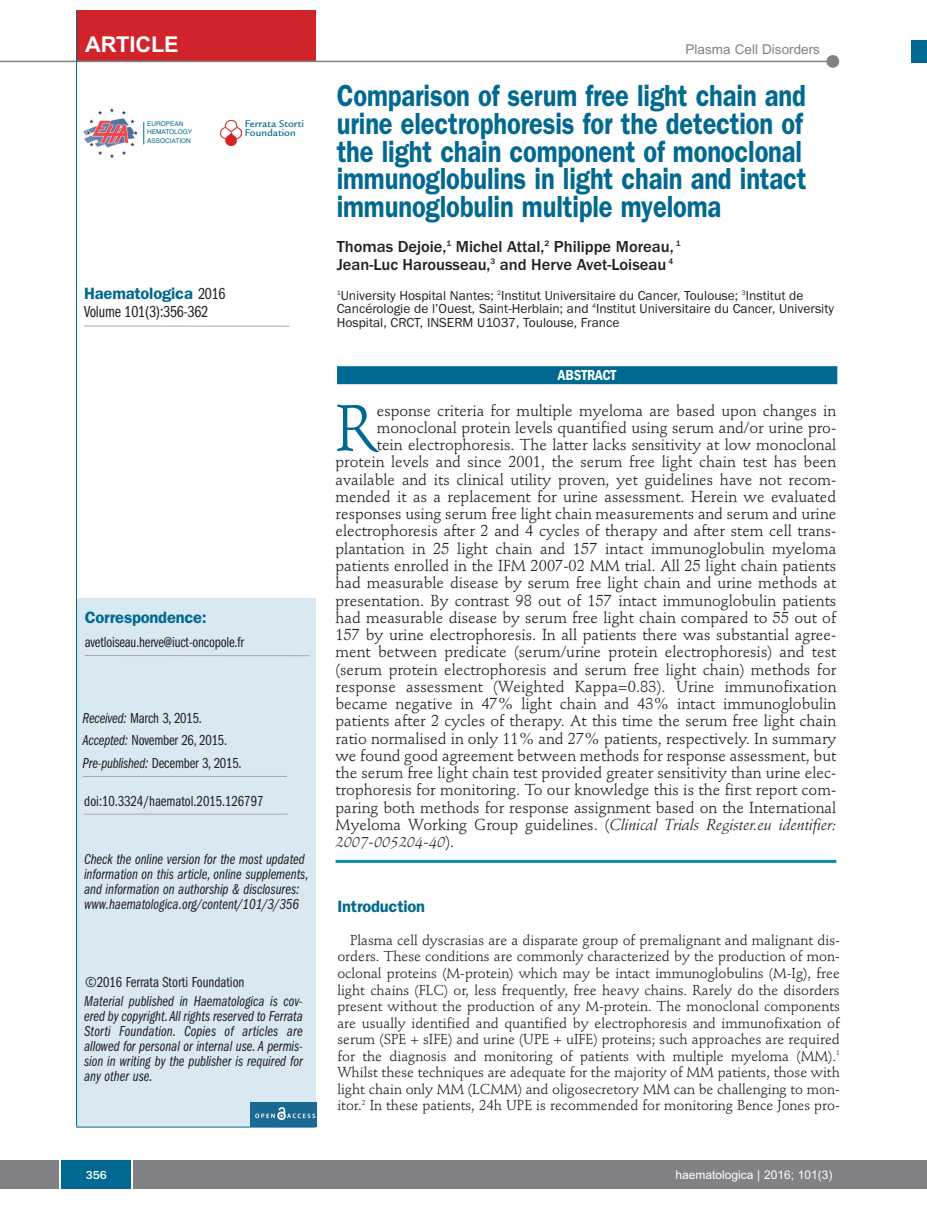
<style>
.page{position:relative;width:927px;height:1225px;background:#fff}
.page>*{position:absolute;margin:0;border:0;box-sizing:border-box;transform-origin:0 0}
.t1{font:64.05px "Stempel Schneidler";color:#006991}
.t2{font:600 30.6px/27.8px "Franklin Gothic";letter-spacing:-.005em;color:#006991;scale:.83 1}
.t3{font:700 21.75px "Arial";letter-spacing:-.01em;color:#fff}
.t4{font:500 16.5px/18px "Franklin Gothic";color:#231f20}
.t5{font:600 16.5px "Franklin Gothic";letter-spacing:-.01em;color:#006991}
.t6{font:16.5px "Franklin Gothic Book Cmpr";letter-spacing:-.01em;color:#231f20}
.t7{font:15.75px "Stempel Schneidler";color:#231f20}
.t8{font:italic 15.75px "Stempel Schneidler";color:#231f20}
.t9{font:15px/15px "Franklin Gothic Book Cmpr Ital";color:#231f20}
.t10{font:15px/22.5px "Franklin Gothic Book Cmpr";letter-spacing:-.01em;color:#231f20}
.t11{font:600 condensed 15px "Franklin Gothic";letter-spacing:-.005em;color:#fff}
.t12{font:14.25px/16.5px "Stempel Schneidler";color:#231f20;text-align:justify}
.t13{font:13.5px/13.5px "Franklin Gothic";color:#231f20}
.t14{font:13.5px "Arial";color:#808285}
.t15{font:12px "Arial";color:#fff}
.t16{font:500 12px "Franklin Gothic";color:#fff}
.t17{font:500 10.5px/9px "Legacy Sans";color:#006991}
.t18{font:6.45px/8.7px "Helvetica";color:#006991}
.s1{font-family:"Franklin Gothic Book Cmpr";font-weight:400;color:#231f20}
.s2{font-family:"Franklin Gothic Book Cmpr Ital"}
.s3{font-style:normal}
</style>
<div class="page">
<div style="left:911px;top:40px;width:16px;height:22px;background:#006991"></div>
<div style="left:910px;top:1160px;width:17px;height:28px;background:#808285"></div>
<div style="left:0;top:1160px;width:910px;height:28px;background:#808285"></div>
<div style="left:61px;top:1160px;width:71px;height:28px;background:#006991"></div>
<svg style="left:60px;top:1160px;width:1px;height:28px"></svg>
<svg style="left:132px;top:1160px;width:1px;height:28px"></svg>
<div style="left:77px;top:598px;width:239px;height:529px;background:#d8e9f1"></div>
<hr style="left:83px;top:776px;width:204px;height:1px;background:#a8a9ad">
<hr style="left:85px;top:655px;width:225px;height:1px;background:#a8a9ad">
<hr style="left:76px;top:1126px;width:240px;height:1px;background:#006991">
<img style="left:221px;top:120px;width:20px;height:26px">
<img style="left:83px;top:108px;width:55px;height:50px">
<svg style="left:144px;top:122px;width:1px;height:22px"></svg>
<hr style="left:84px;top:326px;width:205px;height:1px;background:#a8a9ad">
<div style="left:77px;top:10px;width:239px;height:52px;background:#d1232a"></div>
<hr style="left:0;top:61px;width:830px;height:1px;background:#808285">
<div style="left:826px;top:55px;width:13px;height:13px;background:#808285;border-radius:50%"></div>
<hr style="left:84px;top:814px;width:204px;height:1px;background:#a8a9ad">
<hr style="left:76px;top:10px;width:1px;height:1116px;background:#006991">
<img style="left:250px;top:1102px;width:66px;height:24px">
<hr style="left:336px;top:860px;width:500px;height:3px;background:#0d8aaf">
<div style="left:337px;top:366px;width:500px;height:18px;background:#006991"></div>
<h3 class="t3" style="left:85px;top:32px;width:95px">ARTICLE</h3>
<p class="t14" style="left:686px;top:42px;width:136px">Plasma Cell Disorders</p>
<p class="t18" style="left:147px;top:119px;width:47px">EUROPEAN<br>HEMATOLOGY<br>ASSOCIATION</p>
<p class="t17" style="left:245px;top:120px;width:61px">Ferrata Storti<br>Foundation</p>
<p class="t5" style="left:84px;top:288px;width:143px">Haematologica <span class="s1">2016</span></p>
<p class="t6" style="left:84px;top:306px;width:126px">Volume 101(3):356-362</p>
<p class="t5" style="left:85px;top:612px;width:124px">Correspondence:</p>
<p class="t10" style="left:85px;top:632px;width:161px">avetloiseau.herve@iuct-oncopole.fr</p>
<p class="t10" style="left:83px;top:708px;width:161px"><span class="s2">Received:</span> March 3, 2015.<br><span class="s2">Accepted:</span> November 26, 2015.<br><span class="s2">Pre-published:</span> December 3, 2015.</p>
<p class="t10" style="left:84px;top:790px;width:181px">doi:10.3324/haematol.2015.126797</p>
<p class="t9" style="left:84px;top:853px;width:226px">Check the online version for the most updated information on this article, online supplements, and information on authorship &amp; disclosures: www.haematologica.org/content/101/3/356</p>
<p class="t10" style="left:85px;top:971px;width:161px">©2016 Ferrata Storti Foundation</p>
<p class="t9" style="left:84px;top:994px;width:220px;text-align:justify">Material published in Haematologica is cov&shy;ered by copyright. All rights reserved to Ferrata Storti Foundation. Copies of articles are allowed for personal or internal use. A permis&shy;sion in writing by the publisher is required for any other use.</p>
<h2 class="t2" style="left:337px;top:84px;width:567px">Comparison of serum free light chain and urine electrophoresis for the detection of the light chain component of monoclonal immunoglobulins in light chain and intact immunoglobulin multiple myeloma</h2>
<p class="t4" style="left:337px;top:237px;width:345px">Thomas Dejoie,<sup>1</sup> Michel Attal,<sup>2</sup> Philippe Moreau, <sup>1<br></sup>Jean-Luc Harousseau,<sup>3</sup> and Herve Avet-Loiseau <sup>4</sup></p>
<p class="t13" style="left:337px;top:288px;width:499px"><sup>1</sup>University Hospital Nantes; <sup>2</sup>Institut Universitaire du Cancer, Toulouse; <sup>3</sup>Institut de<br>Cancérologie de l’Ouest, Saint-Herblain; and <sup>4</sup>Institut Universitaire du Cancer, University<br>Hospital, CRCT, INSERM U1037, Toulouse, France</p>
<p class="t11" style="left:558px;top:370px;width:60px">ABSTRACT</p>
<h1 class="t1" style="left:336px;top:402px;width:43px">R</h1>
<p class="t7" style="left:377px;top:404px;width:461px">esponse criteria for multiple myeloma are based upon changes in</p>
<p class="t7" style="left:377px;top:421px;width:461px">monoclonal protein levels quantified using serum and/or urine pro-</p>
<p class="t7" style="left:377px;top:438px;width:461px">tein electrophoresis. The latter lacks sensitivity at low monoclonal</p>
<p class="t7" style="left:336px;top:455px;width:502px">protein levels and since 2001, the serum free light chain test has been</p>
<p class="t7" style="left:336px;top:473px;width:502px">available and its clinical utility proven, yet guidelines have not recom-</p>
<p class="t7" style="left:336px;top:490px;width:502px">mended it as a replacement for urine assessment. Herein we evaluated</p>
<p class="t7" style="left:336px;top:507px;width:502px">responses using serum free light chain measurements and serum and urine</p>
<p class="t7" style="left:336px;top:524px;width:502px">electrophoresis after 2 and 4 cycles of therapy and after stem cell trans-</p>
<p class="t7" style="left:336px;top:542px;width:502px">plantation in 25 light chain and 157 intact immunoglobulin myeloma</p>
<p class="t7" style="left:336px;top:559px;width:502px">patients enrolled in the IFM 2007-02 MM trial. All 25 light chain patients</p>
<p class="t7" style="left:336px;top:576px;width:502px">had measurable disease by serum free light chain and urine methods at</p>
<p class="t7" style="left:336px;top:593px;width:502px">presentation. By contrast 98 out of 157 intact immunoglobulin patients</p>
<p class="t7" style="left:336px;top:611px;width:502px">had measurable disease by serum free light chain compared to 55 out of</p>
<p class="t7" style="left:336px;top:628px;width:502px">157 by urine electrophoresis. In all patients there was substantial agree-</p>
<p class="t7" style="left:336px;top:645px;width:502px">ment between predicate (serum/urine protein electrophoresis) and test</p>
<p class="t7" style="left:336px;top:662px;width:502px">(serum protein electrophoresis and serum free light chain) methods for</p>
<p class="t7" style="left:336px;top:680px;width:502px">response assessment (Weighted Kappa=0.83). Urine immunofixation</p>
<p class="t7" style="left:336px;top:697px;width:502px">became negative in 47% light chain and 43% intact immunoglobulin</p>
<p class="t7" style="left:336px;top:714px;width:502px">patients after 2 cycles of therapy. At this time the serum free light chain</p>
<p class="t7" style="left:336px;top:731px;width:502px">ratio normalised in only 11% and 27% patients, respectively. In summary</p>
<p class="t7" style="left:336px;top:749px;width:502px">we found good agreement between methods for response assessment, but</p>
<p class="t7" style="left:336px;top:766px;width:502px">the serum free light chain test provided greater sensitivity than urine elec-</p>
<p class="t7" style="left:336px;top:783px;width:502px">trophoresis for monitoring. To our knowledge this is the first report com-</p>
<p class="t7" style="left:336px;top:800px;width:502px">paring both methods for response assignment based on the International</p>
<p class="t8" style="left:336px;top:818px;width:502px"><span class="s3">Myeloma Working Group guidelines. (</span>Clinical Trials Register.eu identifier:</p>
<p class="t8" style="left:336px;top:835px;width:120px">2007-005204-40<span class="s3">).</span></p>
<p class="t5" style="left:337px;top:900px;width:89px">Introduction</p>
<p class="t12" style="left:337px;top:933px;width:504px;text-indent:13px">Plasma cell dyscrasias are a disparate group of premalignant and malignant dis&shy;orders. These conditions are commonly characterized by the production of mon&shy;oclonal proteins (M-protein) which may be intact immunoglobulins (M-Ig), free light chains (FLC) or, less frequently, free heavy chains. Rarely do the disorders present without the production of any M-protein. The monoclonal components are usually identified and quantified by electrophoresis and immunofixation of serum (SPE + sIFE) and urine (UPE + uIFE) proteins; such approaches are required for the diagnosis and monitoring of patients with multiple myeloma (MM).<sup>1<br></sup>Whilst these techniques are adequate for the majority of MM patients, those with light chain only MM (LCMM) and oligosecretory MM can be challenging to mon&shy;itor.<sup>2</sup> In these patients, 24h UPE is recommended for monitoring Bence Jones pro-</p>
<p class="t16" style="left:86px;top:1167px;width:23px">356</p>
<p class="t15" style="left:676px;top:1167px;width:158px">haematologica | 2016; 101(3)</p>
</div>
